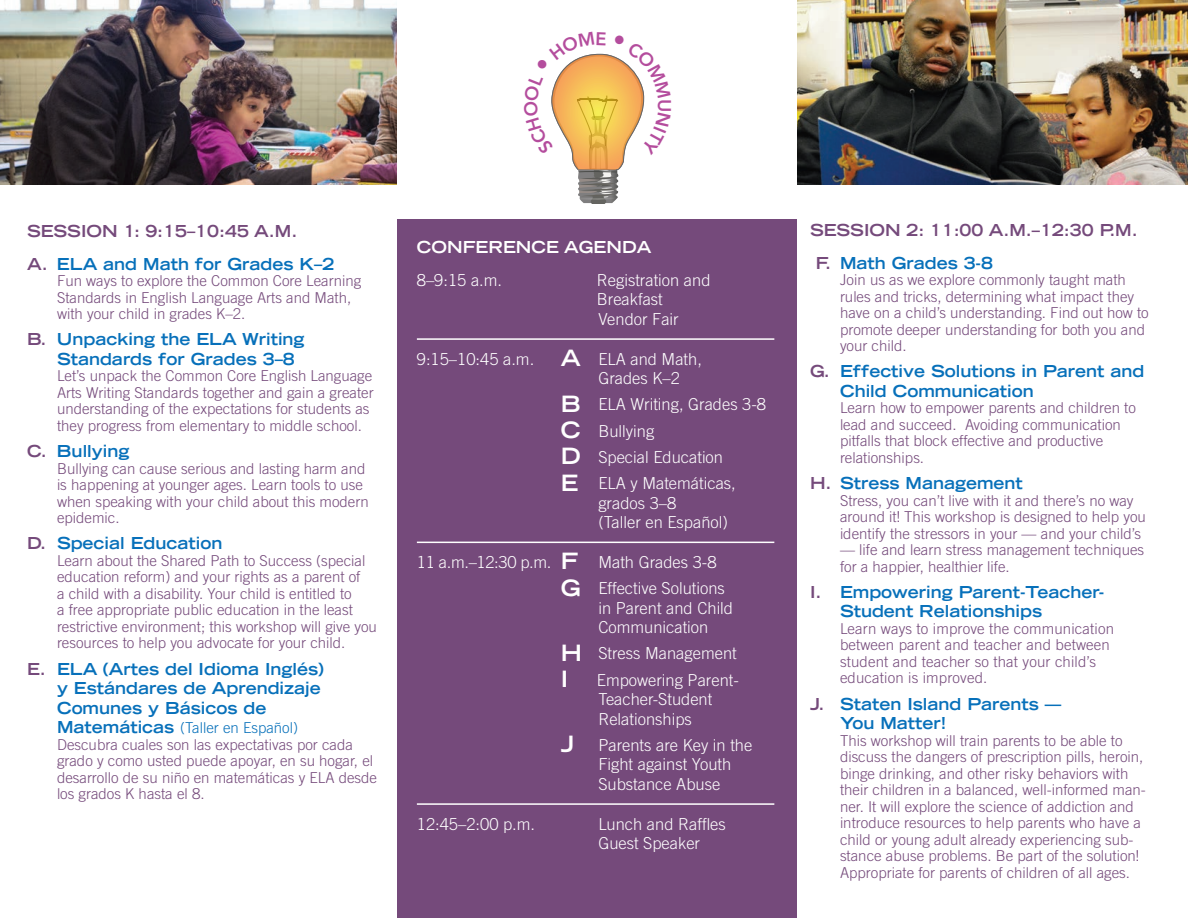
<style>
.page{position:relative;width:1188px;height:918px;background:#fff}
.page>*{position:absolute;margin:0;border:0;box-sizing:border-box;transform-origin:0 0}
.t1{font:700 expanded 22.5px "Trade Gothic LT Std";color:#fff}
.t2{font:800 18.3px "Avenir";color:#b44d9d}
.t3{font:300 16.5px/19.5px "Trade Gothic LT Std";color:#fff}
.t4{font:700 expanded 16.5px/19.5px "Trade Gothic LT Std";color:#0770ba}
.t5{font:700 expanded 16.5px/33px "Trade Gothic LT Std";color:#754a7b}
.t6{font:700 expanded 16.5px "Trade Gothic LT Std";color:#fff}
.t7{font:300 15px/16.5px "Trade Gothic LT Std";color:#754a7b}
.s1{color:#0770ba}
.s2{color:#754a7b}
.s3{font-weight:700;font-stretch:expanded;font-size:16.5px;color:#0770ba}
.s4{font-weight:700;font-stretch:expanded;font-size:22.5px}
</style>
<div class="page">
<img style="left:0;top:0;width:397px;height:184px">
<div style="left:397px;top:219px;width:400px;height:699px;background:#754a7b"></div>
<hr style="left:417px;top:338px;width:357px;height:2px;background:#fff">
<hr style="left:417px;top:542px;width:357px;height:1px;background:#fff">
<hr style="left:417px;top:803px;width:357px;height:2px;background:#fff">
<img style="left:797px;top:0;width:391px;height:184px">
<svg style="left:551px;top:53px;width:94px;height:150px"></svg>
<p class="t2" style="left:677px;top:99px;width:15px;rotate:90deg">U</p>
<p class="t5" style="left:27px;top:214px;width:309px">SESSION 1: 9:15–10:45 A.M.<br>A. <span class="s1">ELA and Math for Grades K–2</span></p>
<p class="t7" style="left:57px;top:272px;width:306px">Fun ways to explore the Common Core Learning<br>Standards in English Language Arts and Math, with your child in grades K–2.</p>
<p class="t4" style="left:57px;top:329px;width:249px;text-indent:-30px"><span class="s2">B.</span> Unpacking the ELA Writing<br>Standards for Grades 3–8</p>
<p class="t7" style="left:57px;top:368px;width:318px">Let’s unpack the Common Core English Language Arts Writing Standards together and gain a greater understanding of the expectations for students as they progress from elementary to middle school.</p>
<p class="t4" style="left:27px;top:441px;width:104px"><span class="s2">C.</span> Bullying</p>
<p class="t7" style="left:57px;top:460px;width:313px">Bullying can cause serious and lasting harm and is happening at younger ages. Learn tools to use when speaking with your child about this modern epidemic.</p>
<p class="t4" style="left:27px;top:533px;width:197px"><span class="s2">D.</span> Special Education</p>
<p class="t7" style="left:57px;top:552px;width:321px">Learn about the Shared Path to Success (special education reform) and your rights as a parent of<br>a child with a disability. Your child is entitled to<br>a free appropriate public education in the least restrictive environment; this workshop will give you resources to help you advocate for your child.</p>
<p class="t4" style="left:57px;top:659px;width:268px;text-indent:-30px"><span class="s2">E.</span> ELA (Artes del Idioma Inglés) y Estándares de Aprendizaje<br>Comunes y Básicos de</p>
<p class="t7" style="left:57px;top:719px;width:322px"><span class="s3">Matemáticas</span> <span class="s1">(Taller en Español)<br></span>Descubra cuales son las expectativas por cada grado y como usted puede apoyar, en su hogar, el desarrollo de su niño en matemáticas y ELA desde los grados K hasta el 8.</p>
<p class="t6" style="left:417px;top:236px;width:236px">CONFERENCE AGENDA</p>
<p class="t3" style="left:417px;top:270px;width:87px">8–9:15 a.m.</p>
<p class="t3" style="left:597px;top:270px;width:115px">Registration and<br>Breakfast<br>Vendor Fair</p>
<p class="t3" style="left:598px;top:349px;width:105px;text-indent:-182px">9:15–10:45 a.m. <span class="s4">A</span> ELA and Math,<br>Grades K–2</p>
<p class="t3" style="left:561px;top:391px;width:207px;line-height:26.2px"><span class="s4">B</span> ELA Writing, Grades 3-8<br><span class="s4">C</span> Bullying<br><span class="s4">D</span> Special Education<br><span class="s4">E</span> ELA y Matemáticas,</p>
<p class="t3" style="left:598px;top:493px;width:131px">grados 3–8<br>(Taller en Español)</p>
<p class="t3" style="left:561px;top:549px;width:166px;line-height:26.2px;text-indent:-144px">11 a.m.–12:30 p.m. <span class="s4">F</span> Math Grades 3-8<br><span class="s4">G</span> Effective Solutions</p>
<p class="t3" style="left:598px;top:598px;width:136px">in Parent and Child<br>Communication</p>
<p class="t3" style="left:561px;top:644px;width:177px"><span class="s4">H</span> Stress Management</p>
<h1 class="t1" style="left:561px;top:664px;width:9px">I</h1>
<p class="t3" style="left:597px;top:670px;width:144px">Empowering Parent-<br>Teacher-Student<br>Relationships</p>
<p class="t3" style="left:598px;top:735px;width:156px;text-indent:-38px"><span class="s4">J</span> Parents are Key in the<br>Fight against Youth<br>Substance Abuse</p>
<p class="t3" style="left:417px;top:814px;width:120px">12:45–2:00 p.m.</p>
<p class="t3" style="left:598px;top:814px;width:129px">Lunch and Raffles<br>Guest Speaker</p>
<p class="t5" style="left:816px;top:213px;width:323px;text-indent:-6px">SESSION 2: 11:00 A.M.–12:30 P.M.<br>F. <span class="s1">Math Grades 3-8</span></p>
<p class="t7" style="left:840px;top:271px;width:310px">Join us as we explore commonly taught math rules and tricks, determining what impact they have on a child’s understanding. Find out how to promote deeper understanding for both you and your child.</p>
<p class="t4" style="left:840px;top:361px;width:306px;text-indent:-30px"><span class="s2">G.</span> Effective Solutions in Parent and<br>Child Communication</p>
<p class="t7" style="left:840px;top:400px;width:297px">Learn how to empower parents and children to lead and succeed. Avoiding communication pitfalls that block effective and productive relationships.</p>
<p class="t4" style="left:810px;top:473px;width:214px"><span class="s2">H.</span> Stress Management</p>
<p class="t7" style="left:840px;top:492px;width:307px">Stress, you can’t live with it and there’s no way around it! This workshop is designed to help you identify the stressors in your — and your child’s</p>
<p class="t7" style="left:840px;top:541px;width:306px">— life and learn stress management techniques for a happier, healthier life.</p>
<p class="t4" style="left:840px;top:582px;width:266px;text-indent:-30px"><span class="s2">I.</span> Empowering Parent-Teacher-<br>Student Relationships</p>
<p class="t7" style="left:840px;top:620px;width:276px">Learn ways to improve the communication between parent and teacher and between student and teacher so that your child’s education is improved.</p>
<p class="t4" style="left:840px;top:694px;width:223px;text-indent:-30px"><span class="s2">J.</span> Staten Island Parents —<br>You Matter!</p>
<p class="t7" style="left:840px;top:732px;width:307px">This workshop will train parents to be able to discuss the dangers of prescription pills, heroin, binge drinking, and other risky behaviors with their children in a balanced, well-informed man&shy;ner. It will explore the science of addiction and introduce resources to help parents who have a child or young adult already experiencing sub&shy;stance abuse problems. Be part of the solution!<br>Appropriate for parents of children of all ages.</p>
</div>
